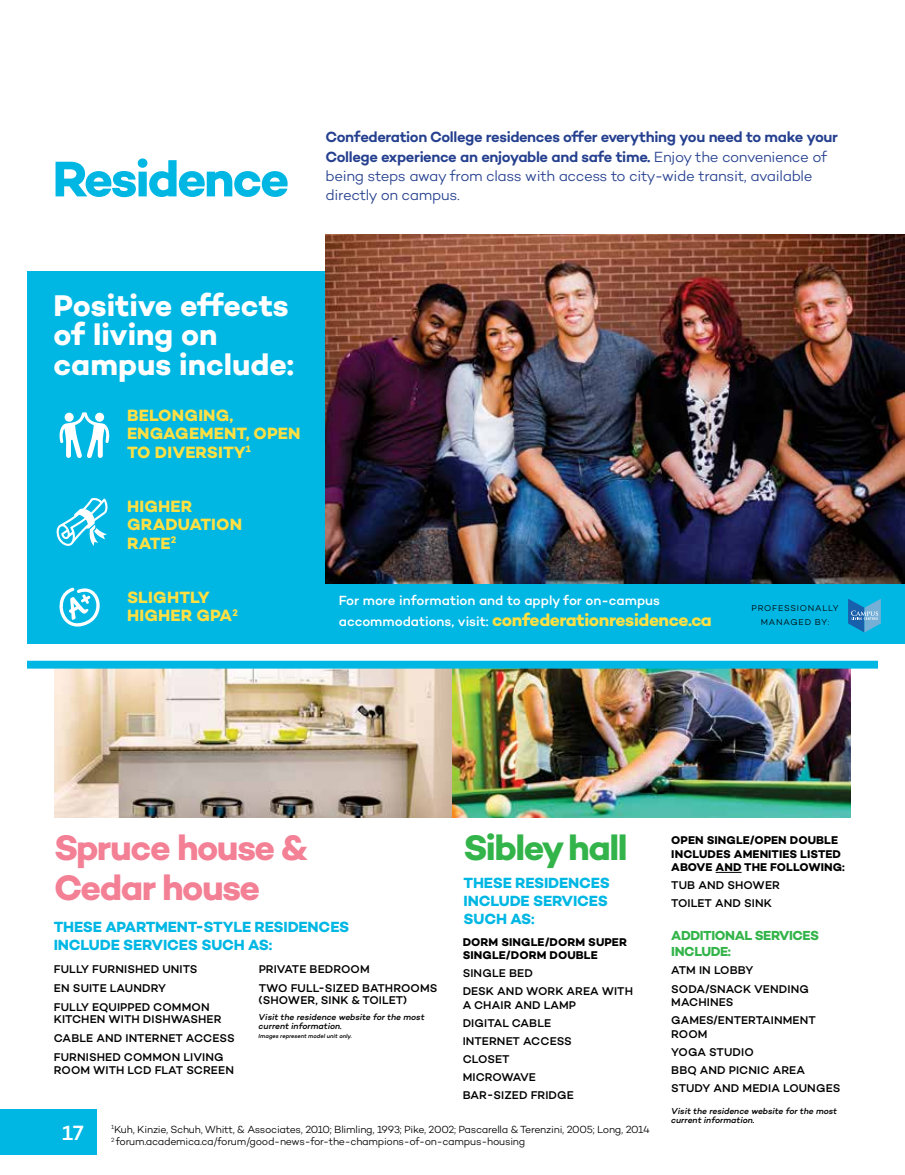
<style>
.page{position:relative;width:905px;height:1175px;background:#fff}
.page>*{position:absolute;margin:0;border:0;box-sizing:border-box;transform-origin:0 0}
.t1{font:700 51px "Campton";letter-spacing:-.045em;color:#00b7e4}
.t2{font:700 36px/39.9px "Campton";letter-spacing:-.045em;color:#f38095}
.t3{font:700 36px "Campton";letter-spacing:-.045em;color:#33b44a}
.t4{font:700 30.45px/29.7px "Campton";letter-spacing:-.005em;color:#fff}
.t5{font:500 21px "Campton";color:#fff}
.t6{font:700 17.55px "Campton";letter-spacing:-.025em;color:#ffe043}
.t7{font:700 16.65px/18.1px "Campton";letter-spacing:.01em;color:#ffe043}
.t8{font:600 15px/19.2px "Campton";letter-spacing:-.025em;color:#25408f}
.t9{font:700 15px/18px "Campton";letter-spacing:-.01em;color:#00b7e4}
.t10{font:500 13.5px "Campton";letter-spacing:-.005em;color:#fff}
.t11{font:700 13.35px/15.9px "Campton";letter-spacing:-.03em;color:#33b44a}
.t12{font:500 11.4px/18px "Campton";letter-spacing:.01em;color:#000}
.t13{font:700 11.4px/13.8px "Campton";letter-spacing:.01em;color:#000}
.t14{font:300 10.5px/12.8px "Campton";letter-spacing:-.025em;color:#000}
.t15{font:italic 500 8.7px/8.9px "Campton";letter-spacing:-.005em;color:#000}
.t16{font:300 8.55px/13.8px "Campton";letter-spacing:.09em;color:#000;text-align:center}
.t17{font:italic 500 5.85px "Campton";letter-spacing:-.005em;color:#000}
.s1{font-weight:300}
.s2{font-weight:500;font-size:13.5px;color:#fff}
</style>
<div class="page">
<div style="left:27px;top:271px;width:877px;height:372px;background:#00b7e4"></div>
<img style="left:325px;top:234px;width:579px;height:349px">
<img style="left:55px;top:668px;width:795px;height:149px">
<svg style="left:715px;top:872px;width:26px;height:1px"></svg>
<div style="left:27px;top:660px;width:851px;height:8px;background:#00b7e4"></div>
<svg style="left:848px;top:599px;width:32px;height:33px"></svg>
<svg style="left:59px;top:412px;width:50px;height:46px"></svg>
<svg style="left:65px;top:412px;width:9px;height:10px"></svg>
<div style="left:95px;top:412px;width:9px;height:10px;background:#fff;border-radius:50%"></div>
<svg style="left:57px;top:498px;width:50px;height:48px"></svg>
<svg style="left:59px;top:587px;width:41px;height:39px"></svg>
<div style="left:0;top:1109px;width:97px;height:45px;background:#00b7e4"></div>
<h1 class="t1" style="left:52px;top:146px;width:238px">Residence</h1>
<p class="t8" style="left:325px;top:127px;width:514px">Confederation College residences offer everything you need to make your College experience an enjoyable and safe time. <span class="s1">Enjoy the convenience of being steps away from class with access to city-wide transit, available directly on campus.</span></p>
<h3 class="t4" style="left:54px;top:290px;width:242px">Positive effects of living on campus include:</h3>
<h3 class="t7" style="left:127px;top:406px;width:175px">BELONGING,<br>ENGAGEMENT, OPEN<br>TO DIVERSITY<sup>1</sup></h3>
<h3 class="t7" style="left:127px;top:497px;width:117px">HIGHER<br>GRADUATION<br>RATE<sup>2</sup></h3>
<h3 class="t7" style="left:127px;top:588px;width:112px">SLIGHTLY<br>HIGHER GPA<sup>2</sup></h3>
<p class="t10" style="left:339px;top:591px;width:323px">For more information and to apply for on-campus</p>
<h3 class="t6" style="left:339px;top:609px;width:374px"><span class="s2">accommodations, visit:</span> confederationresidence.ca</h3>
<p class="t16" style="left:751px;top:601px;width:88px">PROFESSIONALLY<br>MANAGED BY:</p>
<h2 class="t2" style="left:54px;top:827px;width:255px">Spruce house &amp;<br>Cedar house</h2>
<h3 class="t9" style="left:54px;top:917px;width:297px">THESE APARTMENT-STYLE RESIDENCES<br>INCLUDE SERVICES SUCH AS:</h3>
<p class="t12" style="left:54px;top:959px;width:157px;line-height:19px">FULLY FURNISHED UNITS<br>EN SUITE LAUNDRY<br>FULLY EQUIPPED COMMON</p>
<p class="t12" style="left:54px;top:1009px;width:182px;line-height:19px">KITCHEN WITH DISHWASHER<br>CABLE AND INTERNET ACCESS<br>FURNISHED COMMON LIVING</p>
<p class="t12" style="left:54px;top:1060px;width:181px">ROOM WITH LCD FLAT SCREEN</p>
<p class="t12" style="left:259px;top:959px;width:180px;line-height:19px">PRIVATE BEDROOM<br>TWO FULL-SIZED BATHROOMS</p>
<p class="t12" style="left:258px;top:991px;width:150px">(SHOWER, SINK &amp; TOILET)</p>
<p class="t15" style="left:258px;top:1012px;width:167px">Visit the residence website for the most current information.</p>
<p class="t17" style="left:258px;top:1032px;width:95px">Images represent model unit only.</p>
<h2 class="t3" style="left:463px;top:825px;width:166px">Sibley hall</h2>
<h3 class="t9" style="left:463px;top:873px;width:148px">THESE RESIDENCES<br>INCLUDE SERVICES<br>SUCH AS:</h3>
<p class="t13" style="left:462px;top:934px;width:166px">DORM SINGLE/DORM SUPER<br>SINGLE/DORM DOUBLE</p>
<p class="t12" style="left:462px;top:964px;width:172px">SINGLE BED<br>DESK AND WORK AREA WITH</p>
<p class="t12" style="left:462px;top:996px;width:115px">A CHAIR AND LAMP<br>DIGITAL CABLE<br>INTERNET ACCESS<br>CLOSET<br>MICROWAVE<br>BAR-SIZED FRIDGE</p>
<h3 class="t5" style="left:62px;top:1119px;width:23px">17</h3>
<p class="t14" style="left:111px;top:1122px;width:540px"><sup>1</sup>Kuh, Kinzie, Schuh, Whitt, &amp; Associates, 2010; Blimling, 1993; Pike, 2002; Pascarella &amp; Terenzini, 2005; Long, 2014<br><sup>2</sup> forum.academica.ca/forum/good-news-for-the-champions-of-on-campus-housing</p>
<p class="t13" style="left:671px;top:833px;width:175px">OPEN SINGLE/OPEN DOUBLE<br>INCLUDES AMENITIES LISTED<br>ABOVE AND THE FOLLOWING:</p>
<p class="t12" style="left:671px;top:876px;width:110px">TUB AND SHOWER<br>TOILET AND SINK</p>
<p class="t11" style="left:671px;top:927px;width:149px">ADDITIONAL SERVICES<br>INCLUDE:</p>
<p class="t12" style="left:671px;top:961px;width:139px">ATM IN LOBBY<br>SODA/SNACK VENDING</p>
<p class="t12" style="left:671px;top:993px;width:146px">MACHINES<br>GAMES/ENTERTAINMENT</p>
<p class="t12" style="left:671px;top:1024px;width:171px">ROOM<br>YOGA STUDIO<br>BBQ AND PICNIC AREA<br>STUDY AND MEDIA LOUNGES</p>
<p class="t15" style="left:671px;top:1106px;width:167px">Visit the residence website for the most current information.</p>
</div>
